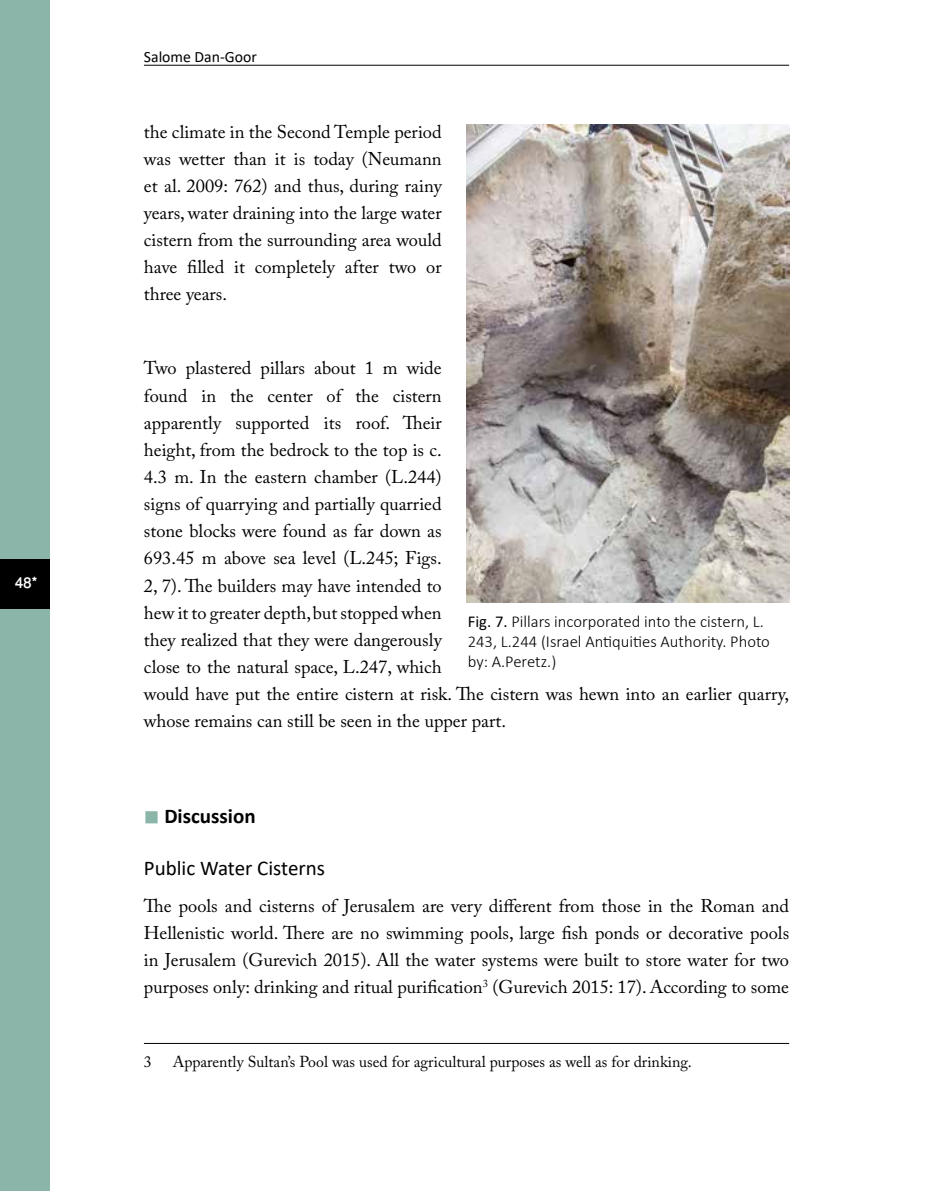
<style>
.page{position:relative;width:943px;height:1191px;background:#fff}
.page>*{position:absolute;margin:0;border:0;box-sizing:border-box;transform-origin:0 0}
.t1{font:21px "Calibri";color:#000}
.t2{font:700 21px "Calibri";color:#000}
.t3{font:500 21px "Win Soft Pro";color:#fff}
.t4{font:18.38px/27.1px "Adobe Caslon Pro";color:#000;text-align:justify}
.t5{font:300 16.62px/20.1px "Calibri";color:#000}
.t6{font:15.75px "Adobe Caslon Pro";color:#000}
.t7{font:15.75px "Calibri";color:#000}
.s1{font-weight:400}
</style>
<div class="page">
<hr style="left:144px;top:1043px;width:645px;height:1px;background:#000">
<div style="left:0;top:0;width:50px;height:1191px;background:#8cb5aa"></div>
<div style="left:0;top:559px;width:50px;height:50px;background:#000"></div>
<hr style="left:144px;top:65px;width:645px;height:1px;background:#000">
<img style="left:466px;top:124px;width:323px;height:478px">
<p class="t3" style="left:15px;top:567px;width:24px">48*</p>
<p class="t7" style="left:144px;top:45px;width:115px">Salome Dan-Goor</p>
<p class="t4" style="left:144px;top:118px;width:299px">the climate in the Second Temple period was wetter than it is today (Neumann et al. 2009: 762) and thus, during rainy years, water draining into the large water cistern from the surrounding area would have filled it completely after two or three years.</p>
<p class="t4" style="left:144px;top:354px;width:646px;text-align:left">Two plastered pillars about 1 m wide<br>found in the center of the cistern<br>apparently supported its roof. Their<br>height, from the bedrock to the top is c.<br>4.3 m. In the eastern chamber (L.244)<br>signs of quarrying and partially quarried<br>stone blocks were found as far down as<br>693.45 m above sea level (L.245; Figs.<br>2, 7). The builders may have intended to<br>hew it to greater depth, but stopped when<br>they realized that they were dangerously<br>close to the natural space, L.247, which<br>would have put the entire cistern at risk. The cistern was hewn into an earlier quarry, whose remains can still be seen in the upper part.</p>
<p class="t5" style="left:468px;top:611px;width:304px"><span class="s1">Fig. 7.</span> Pillars incorporated into the cistern, L.<br>243, L.244 (Israel Antiquities Authority. Photo by: A.Peretz.)</p>
<p class="t2" style="left:164px;top:801px;width:93px">Discussion</p>
<p class="t1" style="left:144px;top:853px;width:183px">Public Water Cisterns</p>
<p class="t4" style="left:144px;top:891px;width:646px">The pools and cisterns of Jerusalem are very different from those in the Roman and Hellenistic world. There are no swimming pools, large fish ponds or decorative pools in Jerusalem (Gurevich 2015). All the water systems were built to store water for two purposes only: drinking and ritual purification<sup>3</sup> (Gurevich 2015: 17). According to some</p>
<p class="t6" style="left:144px;top:1052px;width:9px">3</p>
<p class="t6" style="left:173px;top:1052px;width:520px">Apparently Sultan’s Pool was used for agricultural purposes as well as for drinking.</p>
</div>
